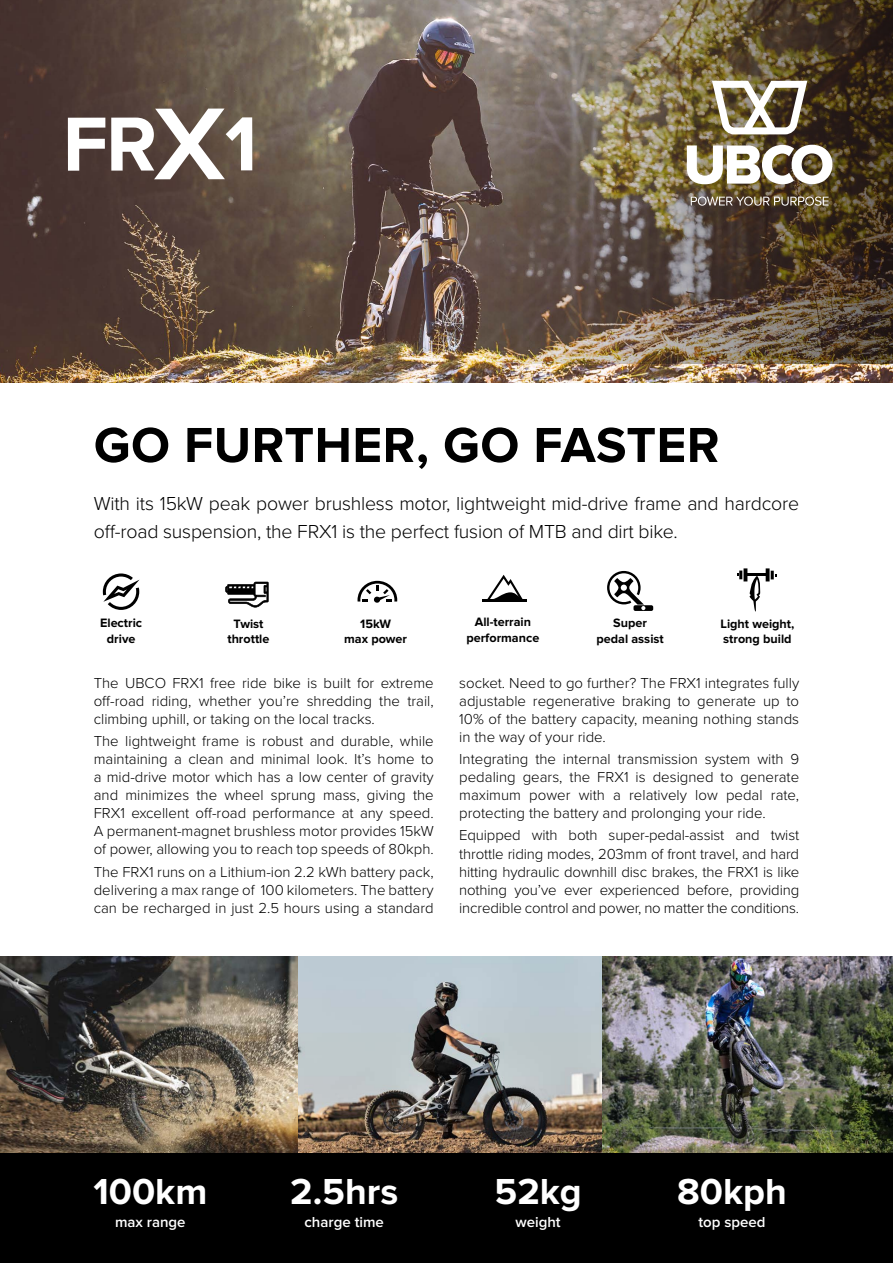
<style>
.page{position:relative;width:893px;height:1263px;background:#fff}
.page>*{position:absolute;margin:0;border:0;box-sizing:border-box;transform-origin:0 0}
.t1{font:700 51px "Proxima Nova";letter-spacing:.01em;color:#000}
.t2{font:700 37.5px "Proxima Nova";color:#fff}
.t3{font:300 19.5px/27px "Proxima Nova";letter-spacing:-.01em;color:#000}
.t4{font:300 15px/18px "Proxima Nova";color:#000;text-align:justify}
.t5{font:600 15px "Proxima Nova";color:#fff}
.t6{font:700 12.6px/15.1px "Proxima Nova";color:#000;text-align:center}
</style>
<div class="page">
<img style="left:0;top:0;width:893px;height:383px">
<img style="left:466px;top:0;width:427px;height:363px">
<img style="left:0;top:957px;width:602px;height:196px">
<img style="left:602px;top:957px;width:291px;height:196px">
<div style="left:0;top:1153px;width:893px;height:110px;background:#000"></div>
<img style="left:687px;top:145px;width:145px;height:39px">
<svg style="left:712px;top:81px;width:95px;height:53px"></svg>
<svg style="left:691px;top:197px;width:138px;height:9px"></svg>
<svg style="left:68px;top:118px;width:37px;height:53px"></svg>
<svg style="left:111px;top:109px;width:141px;height:70px"></svg>
<svg style="left:766px;top:568px;width:4px;height:13px"></svg>
<svg style="left:771px;top:571px;width:5px;height:8px"></svg>
<svg style="left:743px;top:568px;width:4px;height:13px"></svg>
<svg style="left:737px;top:570px;width:5px;height:9px"></svg>
<hr style="left:744px;top:574px;width:24px;height:2px;background:#000">
<svg style="left:749px;top:576px;width:12px;height:36px"></svg>
<svg style="left:607px;top:571px;width:46px;height:40px"></svg>
<hr style="left:482px;top:599px;width:45px;height:2px;background:#000">
<svg style="left:487px;top:575px;width:36px;height:24px"></svg>
<svg style="left:357px;top:581px;width:40px;height:22px"></svg>
<svg style="left:103px;top:573px;width:37px;height:37px"></svg>
<svg style="left:225px;top:582px;width:44px;height:26px"></svg>
<h1 class="t1" style="left:94px;top:416px;width:627px">GO FURTHER, GO FASTER</h1>
<h3 class="t3" style="left:94px;top:489px;width:707px">With its 15kW peak power brushless motor, lightweight mid-drive frame and hardcore off-road suspension, the FRX1 is the perfect fusion of MTB and dirt bike.</h3>
<p class="t6" style="left:100px;top:616px;width:44px">Electric drive</p>
<p class="t6" style="left:227px;top:616px;width:44px">Twist throttle</p>
<p class="t6" style="left:344px;top:616px;width:64px">15kW<br>max power</p>
<p class="t6" style="left:466px;top:615px;width:74px">All-terrain performance</p>
<p class="t6" style="left:596px;top:616px;width:69px">Super pedal assist</p>
<p class="t6" style="left:720px;top:616px;width:75px;text-align:left">Light weight, strong build</p>
<p class="t4" style="left:94px;top:673px;width:341px">The UBCO FRX1 free ride bike is built for extreme off-road riding, whether you’re shredding the trail, climbing uphill, or taking on the local tracks.</p>
<p class="t4" style="left:94px;top:731px;width:341px">The lightweight frame is robust and durable, while maintaining a clean and minimal look. It’s home to a mid-drive motor which has a low center of gravity and minimizes the wheel sprung mass, giving the FRX1 excellent off-road performance at any speed.<br>A permanent-magnet brushless motor provides 15kW of power, allowing you to reach top speeds of 80kph.</p>
<p class="t4" style="left:94px;top:862px;width:341px">The FRX1 runs on a Lithium-ion 2.2 kWh battery pack, delivering a max range of 100 kilometers. The battery can be recharged in just 2.5 hours using a standard</p>
<p class="t4" style="left:459px;top:673px;width:341px">socket. Need to go further? The FRX1 integrates fully adjustable regenerative braking to generate up to 10% of the battery capacity, meaning nothing stands in the way of your ride.</p>
<p class="t4" style="left:459px;top:749px;width:341px">Integrating the internal transmission system with 9 pedaling gears, the FRX1 is designed to generate maximum power with a relatively low pedal rate, protecting the battery and prolonging your ride.</p>
<p class="t4" style="left:459px;top:826px;width:341px">Equipped with both super-pedal-assist and twist throttle riding modes, 203mm of front travel, and hard hitting hydraulic downhill disc brakes, the FRX1 is like nothing you’ve ever experienced before, providing incredible control and power, no matter the conditions.</p>
<h2 class="t2" style="left:93px;top:1170px;width:115px">100km</h2>
<p class="t5" style="left:115px;top:1213px;width:72px">max range</p>
<h2 class="t2" style="left:290px;top:1170px;width:110px">2.5hrs</h2>
<p class="t5" style="left:305px;top:1213px;width:81px">charge time</p>
<h2 class="t2" style="left:495px;top:1170px;width:89px">52kg</h2>
<p class="t5" style="left:515px;top:1213px;width:47px">weight</p>
<h2 class="t2" style="left:677px;top:1170px;width:111px">80kph</h2>
<p class="t5" style="left:698px;top:1213px;width:69px">top speed</p>
</div>
